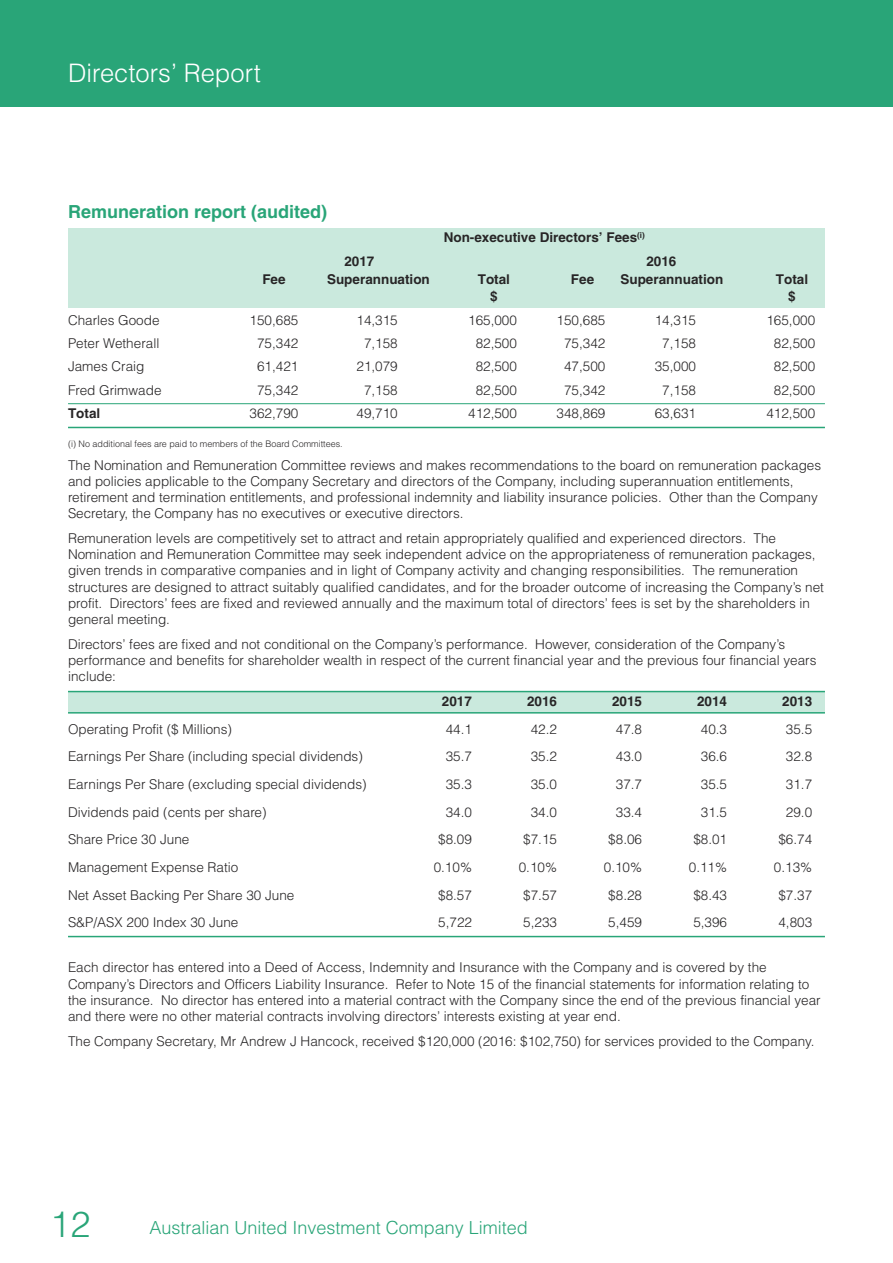
<style>
.page{position:relative;width:893px;height:1263px;background:#fff}
.page>*{position:absolute;margin:0;border:0;box-sizing:border-box;transform-origin:0 0}
.t1{font:300 36px "Helvetica";color:#29a578}
.t2{font:300 25.5px "Helvetica";color:#fff}
.t3{font:300 18px "Helvetica";color:#29a578}
.t4{font:700 18px "Helvetica";color:#29a578}
.t5{font:300 13.5px/16.2px "Helvetica";color:#272526}
.t6{font:700 13.5px "Helvetica";color:#272526}
.t7{font:300 9px "Helvetica";color:#272526}
</style>
<div class="page">
<div style="left:68px;top:228px;width:757px;height:79px;background:#cae9dd"></div>
<div style="left:0;top:0;width:893px;height:106px;background:#29a578"></div>
<div style="left:68px;top:691px;width:757px;height:22px;background:#cae9dd"></div>
<hr style="left:68px;top:403px;width:757px;height:1px;background:#29a578">
<hr style="left:68px;top:427px;width:757px;height:1px;background:#29a578">
<hr style="left:68px;top:936px;width:757px;height:1px;background:#29a578">
<hr style="left:68px;top:691px;width:757px;height:1px;background:#29a578">
<hr style="left:68px;top:712px;width:757px;height:1px;background:#29a578">
<h2 class="t2" style="left:68px;top:64px;width:194px">Directors’ Report</h2>
<h3 class="t4" style="left:68px;top:201px;width:261px">Remuneration report (audited)</h3>
<p class="t6" style="left:444px;top:230px;width:203px">Non-executive Directors’ Fees<sup>(i)</sup></p>
<p class="t6" style="left:344px;top:254px;width:32px">2017</p>
<p class="t6" style="left:646px;top:254px;width:32px">2016</p>
<p class="t6" style="left:262px;top:271px;width:25px">Fee</p>
<p class="t6" style="left:327px;top:271px;width:104px">Superannuation</p>
<p class="t6" style="left:478px;top:271px;width:34px">Total</p>
<p class="t6" style="left:571px;top:271px;width:25px">Fee</p>
<p class="t6" style="left:620px;top:271px;width:104px">Superannuation</p>
<p class="t6" style="left:776px;top:271px;width:34px">Total</p>
<p class="t6" style="left:490px;top:289px;width:9px">$</p>
<p class="t6" style="left:788px;top:289px;width:9px">$</p>
<p class="t5" style="left:68px;top:313px;width:93px">Charles Goode</p>
<p class="t5" style="left:250px;top:313px;width:50px">150,685</p>
<p class="t5" style="left:357px;top:313px;width:43px">14,315</p>
<p class="t5" style="left:468px;top:313px;width:50px">165,000</p>
<p class="t5" style="left:557px;top:313px;width:50px">150,685</p>
<p class="t5" style="left:655px;top:313px;width:43px">14,315</p>
<p class="t5" style="left:766px;top:313px;width:50px">165,000</p>
<p class="t5" style="left:68px;top:336px;width:93px">Peter Wetherall</p>
<p class="t5" style="left:257px;top:336px;width:43px">75,342</p>
<p class="t5" style="left:364px;top:336px;width:35px">7,158</p>
<p class="t5" style="left:476px;top:336px;width:43px">82,500</p>
<p class="t5" style="left:564px;top:336px;width:43px">75,342</p>
<p class="t5" style="left:662px;top:336px;width:35px">7,158</p>
<p class="t5" style="left:774px;top:336px;width:43px">82,500</p>
<p class="t5" style="left:68px;top:360px;width:78px">James Craig</p>
<p class="t5" style="left:257px;top:360px;width:43px">61,421</p>
<p class="t5" style="left:357px;top:360px;width:43px">21,079</p>
<p class="t5" style="left:476px;top:360px;width:43px">82,500</p>
<p class="t5" style="left:564px;top:360px;width:43px">47,500</p>
<p class="t5" style="left:655px;top:360px;width:43px">35,000</p>
<p class="t5" style="left:774px;top:360px;width:43px">82,500</p>
<p class="t5" style="left:68px;top:383px;width:95px">Fred Grimwade</p>
<p class="t5" style="left:257px;top:383px;width:43px">75,342</p>
<p class="t5" style="left:364px;top:383px;width:35px">7,158</p>
<p class="t5" style="left:476px;top:383px;width:43px">82,500</p>
<p class="t5" style="left:564px;top:383px;width:43px">75,342</p>
<p class="t5" style="left:662px;top:383px;width:35px">7,158</p>
<p class="t5" style="left:774px;top:383px;width:43px">82,500</p>
<p class="t6" style="left:68px;top:406px;width:34px">Total</p>
<p class="t5" style="left:250px;top:407px;width:50px">362,790</p>
<p class="t5" style="left:357px;top:407px;width:43px">49,710</p>
<p class="t5" style="left:468px;top:407px;width:50px">412,500</p>
<p class="t5" style="left:557px;top:407px;width:50px">348,869</p>
<p class="t5" style="left:655px;top:407px;width:43px">63,631</p>
<p class="t5" style="left:766px;top:407px;width:50px">412,500</p>
<p class="t7" style="left:68px;top:441px;width:276px">(i) No additional fees are paid to members of the Board Committees.</p>
<p class="t5" style="left:68px;top:458px;width:755px">The Nomination and Remuneration Committee reviews and makes recommendations to the board on remuneration packages and policies applicable to the Company Secretary and directors of the Company, including superannuation entitlements, retirement and termination entitlements, and professional indemnity and liability insurance policies. Other than the Company Secretary, the Company has no executives or executive directors.</p>
<p class="t5" style="left:68px;top:531px;width:757px">Remuneration levels are competitively set to attract and retain appropriately qualified and experienced directors. The Nomination and Remuneration Committee may seek independent advice on the appropriateness of remuneration packages, given trends in comparative companies and in light of Company activity and changing responsibilities. The remuneration structures are designed to attract suitably qualified candidates, and for the broader outcome of increasing the Company’s net profit. Directors’ fees are fixed and reviewed annually and the maximum total of directors’ fees is set by the shareholders in general meeting.</p>
<p class="t5" style="left:68px;top:637px;width:750px">Directors’ fees are fixed and not conditional on the Company’s performance. However, consideration of the Company’s performance and benefits for shareholder wealth in respect of the current financial year and the previous four financial years include:</p>
<p class="t6" style="left:442px;top:693px;width:32px">2017</p>
<p class="t6" style="left:527px;top:693px;width:32px">2016</p>
<p class="t6" style="left:612px;top:693px;width:32px">2015</p>
<p class="t6" style="left:697px;top:693px;width:32px">2014</p>
<p class="t6" style="left:782px;top:693px;width:32px">2013</p>
<p class="t5" style="left:68px;top:722px;width:166px">Operating Profit ($ Millions)</p>
<p class="t5" style="left:446px;top:722px;width:28px">44.1</p>
<p class="t5" style="left:531px;top:722px;width:28px">42.2</p>
<p class="t5" style="left:616px;top:722px;width:28px">47.8</p>
<p class="t5" style="left:701px;top:722px;width:28px">40.3</p>
<p class="t5" style="left:786px;top:722px;width:28px">35.5</p>
<p class="t5" style="left:68px;top:750px;width:296px">Earnings Per Share (including special dividends)</p>
<p class="t5" style="left:446px;top:750px;width:28px">35.7</p>
<p class="t5" style="left:531px;top:750px;width:28px">35.2</p>
<p class="t5" style="left:616px;top:750px;width:28px">43.0</p>
<p class="t5" style="left:701px;top:750px;width:28px">36.6</p>
<p class="t5" style="left:786px;top:750px;width:28px">32.8</p>
<p class="t5" style="left:68px;top:777px;width:300px">Earnings Per Share (excluding special dividends)</p>
<p class="t5" style="left:446px;top:777px;width:28px">35.3</p>
<p class="t5" style="left:531px;top:777px;width:28px">35.0</p>
<p class="t5" style="left:616px;top:777px;width:28px">37.7</p>
<p class="t5" style="left:701px;top:777px;width:28px">35.5</p>
<p class="t5" style="left:786px;top:777px;width:28px">31.7</p>
<p class="t5" style="left:68px;top:805px;width:200px">Dividends paid (cents per share)</p>
<p class="t5" style="left:446px;top:805px;width:28px">34.0</p>
<p class="t5" style="left:531px;top:805px;width:28px">34.0</p>
<p class="t5" style="left:616px;top:805px;width:28px">33.4</p>
<p class="t5" style="left:701px;top:805px;width:28px">31.5</p>
<p class="t5" style="left:786px;top:805px;width:28px">29.0</p>
<p class="t5" style="left:68px;top:833px;width:123px">Share Price 30 June</p>
<p class="t5" style="left:438px;top:833px;width:35px">$8.09</p>
<p class="t5" style="left:523px;top:833px;width:35px">$7.15</p>
<p class="t5" style="left:608px;top:833px;width:35px">$8.06</p>
<p class="t5" style="left:693px;top:833px;width:35px">$8.01</p>
<p class="t5" style="left:778px;top:833px;width:35px">$6.74</p>
<p class="t5" style="left:68px;top:860px;width:172px">Management Expense Ratio</p>
<p class="t5" style="left:434px;top:860px;width:40px">0.10%</p>
<p class="t5" style="left:519px;top:860px;width:40px">0.10%</p>
<p class="t5" style="left:604px;top:860px;width:40px">0.10%</p>
<p class="t5" style="left:689px;top:860px;width:40px">0.11%</p>
<p class="t5" style="left:774px;top:860px;width:40px">0.13%</p>
<p class="t5" style="left:68px;top:888px;width:228px">Net Asset Backing Per Share 30 June</p>
<p class="t5" style="left:438px;top:888px;width:35px">$8.57</p>
<p class="t5" style="left:523px;top:888px;width:35px">$7.57</p>
<p class="t5" style="left:608px;top:888px;width:35px">$8.28</p>
<p class="t5" style="left:693px;top:888px;width:35px">$8.43</p>
<p class="t5" style="left:778px;top:888px;width:35px">$7.37</p>
<p class="t5" style="left:68px;top:916px;width:172px">S&amp;P/ASX 200 Index 30 June</p>
<p class="t5" style="left:438px;top:916px;width:35px">5,722</p>
<p class="t5" style="left:523px;top:916px;width:35px">5,233</p>
<p class="t5" style="left:608px;top:916px;width:35px">5,459</p>
<p class="t5" style="left:693px;top:916px;width:35px">5,396</p>
<p class="t5" style="left:778px;top:916px;width:35px">4,803</p>
<p class="t5" style="left:68px;top:961px;width:754px">Each director has entered into a Deed of Access, Indemnity and Insurance with the Company and is covered by the Company’s Directors and Officers Liability Insurance. Refer to Note 15 of the financial statements for information relating to the insurance. No director has entered into a material contract with the Company since the end of the previous financial year and there were no other material contracts involving directors’ interests existing at year end.</p>
<p class="t5" style="left:68px;top:1034px;width:748px">The Company Secretary, Mr Andrew J Hancock, received $120,000 (2016: $102,750) for services provided to the Company.</p>
<h1 class="t1" style="left:50px;top:1211px;width:42px">12</h1>
<h3 class="t3" style="left:150px;top:1221px;width:380px">Australian United Investment Company Limited</h3>
</div>
